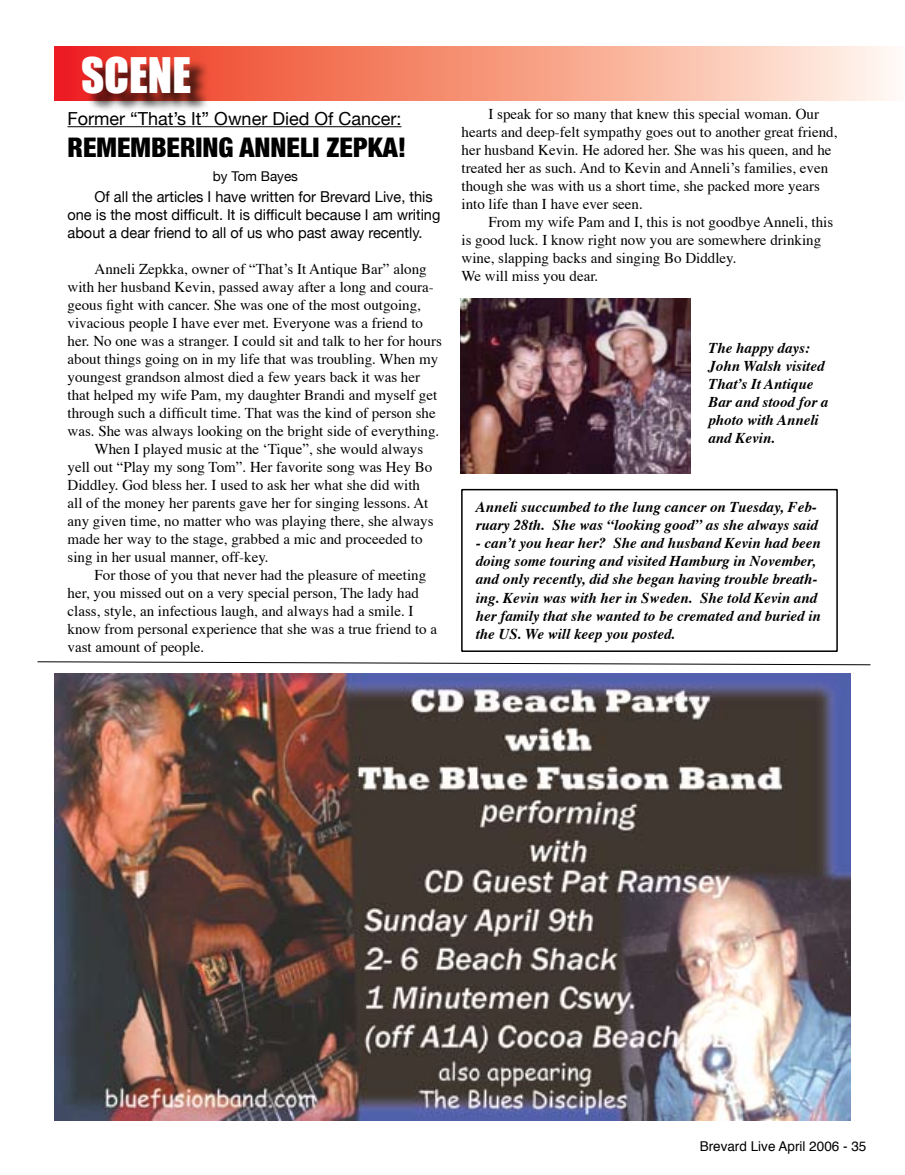
<style>
.page{position:relative;width:905px;height:1175px;background:#fff}
.page>*{position:absolute;margin:0;border:0;box-sizing:border-box;transform-origin:0 0}
.t1{font:45px "Impact";color:#fff}
.t2{font:900 condensed 27px "Helvetica Neue";color:#000}
.t3{font:18px "Helvetica Neue";color:#000}
.t4{font:15px/18px "Times";color:#000}
.t5{font:italic 700 15px/18px "Times";color:#000}
.t6{font:15px/18px "Helvetica Neue";color:#000}
.t7{font:13.5px "Helvetica";color:#000}
.t8{font:13.5px "Helvetica Neue";color:#000}
</style>
<div class="page">
<svg style="left:54px;top:46px;width:839px;height:54px;background:#f79c86"></svg>
<div style="left:83px;top:57px;width:127px;height:56px;background:#000;opacity:.75"></div>
<hr style="left:68px;top:126px;width:333px;height:1px;background:#000">
<img style="left:460px;top:298px;width:230px;height:175px">
<img style="left:54px;top:673px;width:796px;height:447px">
<div style="left:461px;top:489px;width:376px;height:163px;border:2px solid #000"></div>
<svg style="left:37px;top:661px;width:834px;height:4px"></svg>
<h1 class="t1" style="left:81px;top:47px;width:112px">SCENE</h1>
<p class="t3" style="left:68px;top:108px;width:335px">Former “That’s It” Owner Died Of Cancer:</p>
<h2 class="t2" style="left:68px;top:131px;width:340px">REMEMBERING ANNELI ZEPKA!</h2>
<p class="t8" style="left:213px;top:168px;width:87px">by Tom Bayes</p>
<p class="t6" style="left:68px;top:187px;width:374px;text-indent:27px">Of all the articles I have written for Brevard Live, this one is the most difficult. It is difficult because I am writing about a dear friend to all of us who past away recently.</p>
<p class="t4" style="left:94px;top:261px;width:334px">Anneli Zepkka, owner of “That’s It Antique Bar” along</p>
<p class="t4" style="left:68px;top:279px;width:368px">with her husband Kevin, passed away after a long and coura-</p>
<p class="t4" style="left:68px;top:297px;width:355px">geous fight with cancer. She was one of the most outgoing,</p>
<p class="t4" style="left:68px;top:315px;width:357px">vivacious people I have ever met. Everyone was a friend to</p>
<p class="t4" style="left:68px;top:333px;width:376px">her. No one was a stranger. I could sit and talk to her for hours</p>
<p class="t4" style="left:68px;top:351px;width:372px">about things going on in my life that was troubling. When my</p>
<p class="t4" style="left:68px;top:369px;width:354px">youngest grandson almost died a few years back it was her</p>
<p class="t4" style="left:68px;top:387px;width:371px">that helped my wife Pam, my daughter Brandi and myself get</p>
<p class="t4" style="left:68px;top:405px;width:370px">through such a difficult time. That was the kind of person she</p>
<p class="t4" style="left:68px;top:423px;width:373px">was. She was always looking on the bright side of everything.</p>
<p class="t4" style="left:94px;top:441px;width:330px">When I played music at the ‘Tique”, she would always</p>
<p class="t4" style="left:68px;top:459px;width:366px">yell out “Play my song Tom”. Her favorite song was Hey Bo</p>
<p class="t4" style="left:68px;top:477px;width:354px">Diddley. God bless her. I used to ask her what she did with</p>
<p class="t4" style="left:68px;top:495px;width:362px">all of the money her parents gave her for singing lessons. At</p>
<p class="t4" style="left:68px;top:513px;width:367px">any given time, no matter who was playing there, she always</p>
<p class="t4" style="left:68px;top:531px;width:356px">made her way to the stage, grabbed a mic and proceeded to</p>
<p class="t4" style="left:68px;top:549px;width:203px">sing in her usual manner, off-key.</p>
<p class="t4" style="left:94px;top:567px;width:333px">For those of you that never had the pleasure of meeting</p>
<p class="t4" style="left:68px;top:585px;width:353px">her, you missed out on a very special person, The lady had</p>
<p class="t4" style="left:68px;top:603px;width:347px">class, style, an infectious laugh, and always had a smile. I</p>
<p class="t4" style="left:68px;top:621px;width:371px">know from personal experience that she was a true friend to a</p>
<p class="t4" style="left:68px;top:639px;width:138px">vast amount of people.</p>
<p class="t4" style="left:461px;top:106px;width:377px;text-indent:27px">I speak for so many that knew this special woman. Our hearts and deep-felt sympathy goes out to another great friend, her husband Kevin. He adored her. She was his queen, and he treated her as such. And to Kevin and Anneli’s families, even though she was with us a short time, she packed more years into life than I have ever seen.</p>
<p class="t4" style="left:461px;top:214px;width:373px;text-indent:27px">From my wife Pam and I, this is not goodbye Anneli, this is good luck. I know right now you are somewhere drinking wine, slapping backs and singing Bo Diddley.<br>We will miss you dear.</p>
<p class="t5" style="left:708px;top:340px;width:122px">The happy days:<br>John Walsh visited<br>That’s It Antique<br>Bar and stood for a photo with Anneli and Kevin.</p>
<p class="t5" style="left:476px;top:499px;width:344px">Anneli succumbed to the lung cancer on Tuesday, Feb&shy;ruary 28th. She was “looking good” as she always said</p>
<p class="t5" style="left:476px;top:535px;width:347px">- can’t you hear her? She and husband Kevin had been doing some touring and visited Hamburg in November, and only recently, did she began having trouble breath&shy;ing. Kevin was with her in Sweden. She told Kevin and her family that she wanted to be cremated and buried in the US. We will keep you posted.</p>
<p class="t7" style="left:699px;top:1137px;width:160px">Brevard Live April 2006 - 35</p>
</div>
